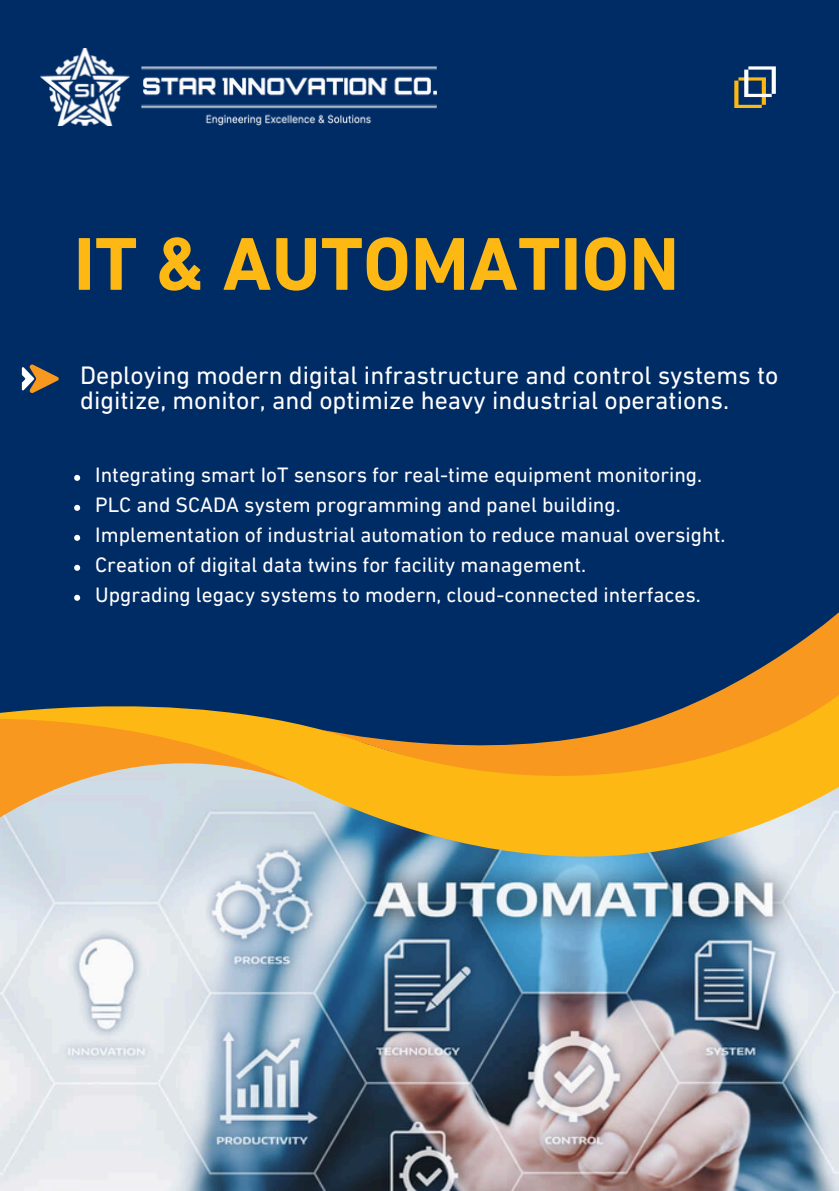
<style>
.page{position:relative;width:839px;height:1191px;background:#fff}
.page>*{position:absolute;margin:0;border:0;box-sizing:border-box;transform-origin:0 0}
.t1{font:700 76px "DIN Next LT Pro";color:#fdb813}
.t2{font:25.8px/25.4px "DIN Next LT Pro";color:#fff}
.t3{font:21.2px/30px "DIN Next LT Pro";color:#fff}
</style>
<div class="page">
<div style="left:0;top:0;width:838px;height:1190px;background:#002c66"></div>
<img style="left:0;top:972px;width:838px;height:219px">
<svg style="left:0;top:564px;width:838px;height:408px"></svg>
<svg style="left:734px;top:66px;width:41px;height:42px"></svg>
<svg style="left:22px;top:364px;width:37px;height:30px"></svg>
<svg style="left:74px;top:475px;width:6px;height:6px"></svg>
<svg style="left:74px;top:505px;width:6px;height:6px"></svg>
<svg style="left:74px;top:535px;width:6px;height:6px"></svg>
<svg style="left:74px;top:565px;width:6px;height:6px"></svg>
<svg style="left:74px;top:595px;width:6px;height:6px"></svg>
<img style="left:40px;top:49px;width:396px;height:76px">
<h1 class="t1" style="left:74px;top:233px;width:606px">IT &amp; AUTOMATION</h1>
<p class="t2" style="left:80px;top:365px;width:699px">Deploying modern digital infrastructure and control systems to digitize, monitor, and optimize heavy industrial operations.</p>
<p class="t3" style="left:95px;top:462px;width:631px">Integrating smart IoT sensors for real-time equipment monitoring.<br>PLC and SCADA system programming and panel building.<br>Implementation of industrial automation to reduce manual oversight.<br>Creation of digital data twins for facility management.<br>Upgrading legacy systems to modern, cloud-connected interfaces.</p>
</div>
